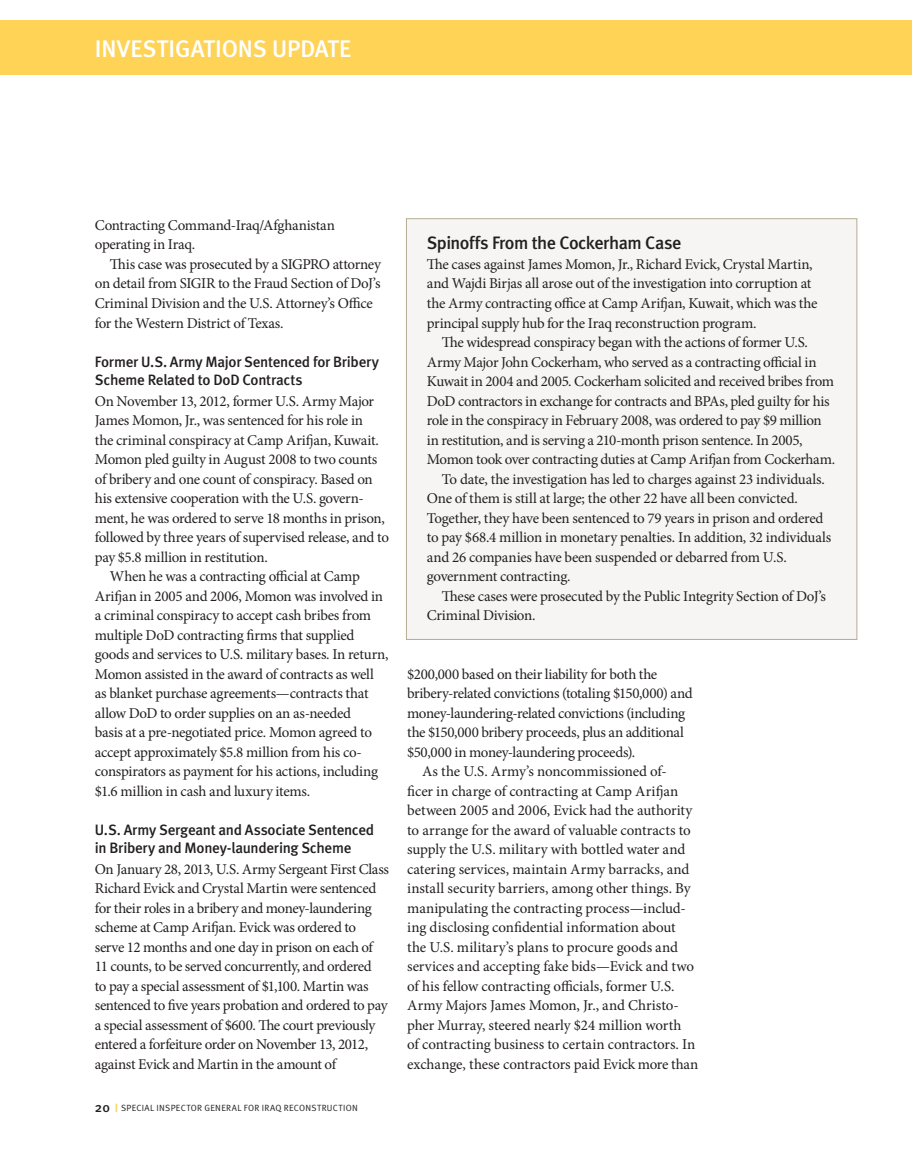
<style>
.page{position:relative;width:912px;height:1169px;background:#fff}
.page>*{position:absolute;margin:0;border:0;box-sizing:border-box;transform-origin:0 0}
.t1{font:500 24px "Meta";letter-spacing:-.005em;color:#fff}
.t2{font:500 18px "Meta";letter-spacing:-.025em;color:#231f20}
.t3{font:15px/19.5px "Minion Pro";letter-spacing:-.02em;color:#231f20}
.t4{font:15px "Minion Pro";color:#231f20}
.t5{font:500 15px/18px "Meta";letter-spacing:-.02em;color:#231f20}
.t6{font:9px "Meta Normal";letter-spacing:.04em;color:#231f20}
.s1{font-family:"Meta";font-weight:500;font-size:13.5px}
.s2{font-family:"Meta";font-weight:500;font-size:12px;color:#fed356}
</style>
<div class="page">
<div style="left:0;top:21px;width:912px;height:54px;background:#fed356"></div>
<div style="left:406px;top:219px;width:451px;height:420px;background:#f7f5f3"></div>
<h1 class="t1" style="left:95px;top:34px;width:40px">INVEST</h1>
<h1 class="t1" style="left:169px;top:34px;width:59px">IGAT IONS</h1>
<h1 class="t1" style="left:272px;top:34px;width:33px">UPDATE</h1>
<p class="t3" style="left:95px;top:215px;width:242px">Contracting Command-Iraq/Afghanistan operating in Iraq.</p>
<p class="t3" style="left:95px;top:254px;width:288px;text-indent:15px">This case was prosecuted by a SIGPRO attorney on detail from SIGIR to the Fraud Section of DoJ’s Criminal Division and the U.S. Attorney’s Office for the Western District of Texas.</p>
<p class="t5" style="left:95px;top:352px;width:286px">Former U.S. Army Major Sentenced for Bribery<br>Scheme Related to DoD Contracts</p>
<p class="t3" style="left:95px;top:391px;width:281px">On November 13, 2012, former U.S. Army Major</p>
<p class="t3" style="left:95px;top:410px;width:270px">James Momon, Jr., was sentenced for his role in</p>
<p class="t3" style="left:95px;top:430px;width:286px">the criminal conspiracy at Camp Arifjan, Kuwait.</p>
<p class="t3" style="left:95px;top:449px;width:284px">Momon pled guilty in August 2008 to two counts</p>
<p class="t3" style="left:95px;top:469px;width:279px">of bribery and one count of conspiracy. Based on</p>
<p class="t3" style="left:95px;top:488px;width:270px">his extensive cooperation with the U.S. govern-</p>
<p class="t3" style="left:95px;top:508px;width:292px">ment, he was ordered to serve 18 months in prison,</p>
<p class="t3" style="left:95px;top:527px;width:296px">followed by three years of supervised release, and to</p>
<p class="t3" style="left:95px;top:547px;width:174px">pay $5.8 million in restitution.</p>
<p class="t3" style="left:110px;top:566px;width:252px">When he was a contracting official at Camp</p>
<p class="t3" style="left:95px;top:586px;width:290px">Arifjan in 2005 and 2006, Momon was involved in</p>
<p class="t3" style="left:95px;top:605px;width:278px">a criminal conspiracy to accept cash bribes from</p>
<p class="t3" style="left:95px;top:625px;width:261px">multiple DoD contracting firms that supplied</p>
<p class="t3" style="left:95px;top:644px;width:295px">goods and services to U.S. military bases. In return,</p>
<p class="t3" style="left:95px;top:664px;width:280px">Momon assisted in the award of contracts as well</p>
<p class="t3" style="left:95px;top:683px;width:275px">as blanket purchase agreements—contracts that</p>
<p class="t3" style="left:95px;top:703px;width:258px">allow DoD to order supplies on an as-needed</p>
<p class="t3" style="left:95px;top:722px;width:279px">basis at a pre-negotiated price. Momon agreed to</p>
<p class="t3" style="left:95px;top:742px;width:269px">accept approximately $5.8 million from his co-</p>
<p class="t3" style="left:95px;top:761px;width:285px">conspirators as payment for his actions, including</p>
<p class="t3" style="left:95px;top:781px;width:217px">$1.6 million in cash and luxury items.</p>
<p class="t5" style="left:95px;top:820px;width:281px">U.S. Army Sergeant and Associate Sentenced in Bribery and Money-laundering Scheme</p>
<p class="t3" style="left:95px;top:859px;width:296px">On January 28, 2013, U.S. Army Sergeant First Class Richard Evick and Crystal Martin were sentenced for their roles in a bribery and money-laundering scheme at Camp Arifjan. Evick was ordered to serve 12 months and one day in prison on each of 11 counts, to be served concurrently, and ordered<br>to pay a special assessment of $1,100. Martin was sentenced to five years probation and ordered to pay a special assessment of $600. The court previously entered a forfeiture order on November 13, 2012, against Evick and Martin in the amount of</p>
<p class="t6" style="left:95px;top:1103px;width:265px"><span class="s1">20</span> <span class="s2">I</span> SPECIAL INSPECTOR GENERAL FOR IRAQ RECONSTRUCTION</p>
<p class="t2" style="left:427px;top:233px;width:256px">Spinoffs From the Cockerham Case</p>
<p class="t3" style="left:427px;top:254px;width:392px">The cases against James Momon, Jr., Richard Evick, Crystal Martin, and Wajdi Birjas all arose out of the investigation into corruption at the Army contracting office at Camp Arifjan, Kuwait, which was the principal supply hub for the Iraq reconstruction program.</p>
<p class="t3" style="left:442px;top:332px;width:368px">The widespread conspiracy began with the actions of former U.S.</p>
<p class="t3" style="left:427px;top:352px;width:391px">Army Major John Cockerham, who served as a contracting official in</p>
<p class="t3" style="left:427px;top:371px;width:409px">Kuwait in 2004 and 2005. Cockerham solicited and received bribes from</p>
<p class="t3" style="left:427px;top:391px;width:404px">DoD contractors in exchange for contracts and BPAs, pled guilty for his</p>
<p class="t3" style="left:427px;top:410px;width:396px">role in the conspiracy in February 2008, was ordered to pay $9 million</p>
<p class="t3" style="left:427px;top:430px;width:377px">in restitution, and is serving a 210-month prison sentence. In 2005,</p>
<p class="t3" style="left:427px;top:449px;width:410px">Momon took over contracting duties at Camp Arifjan from Cockerham.</p>
<p class="t3" style="left:442px;top:469px;width:385px">To date, the investigation has led to charges against 23 individuals.</p>
<p class="t3" style="left:427px;top:488px;width:373px">One of them is still at large; the other 22 have all been convicted.</p>
<p class="t3" style="left:427px;top:508px;width:398px">Together, they have been sentenced to 79 years in prison and ordered</p>
<p class="t3" style="left:427px;top:527px;width:406px">to pay $68.4 million in monetary penalties. In addition, 32 individuals</p>
<p class="t3" style="left:427px;top:547px;width:362px">and 26 companies have been suspended or debarred from U.S.</p>
<p class="t3" style="left:427px;top:566px;width:145px">government contracting.</p>
<p class="t3" style="left:442px;top:586px;width:386px">These cases were prosecuted by the Public Integrity Section of DoJ’s</p>
<p class="t3" style="left:427px;top:605px;width:110px">Criminal Division.</p>
<p class="t3" style="left:407px;top:664px;width:252px">$200,000 based on their liability for both the</p>
<p class="t3" style="left:407px;top:683px;width:287px">bribery-related convictions (totaling $150,000) and</p>
<p class="t3" style="left:407px;top:703px;width:279px">money-laundering-related convictions (including</p>
<p class="t3" style="left:407px;top:722px;width:278px">the $150,000 bribery proceeds, plus an additional</p>
<p class="t3" style="left:407px;top:742px;width:229px">$50,000 in money-laundering proceeds).</p>
<p class="t3" style="left:422px;top:761px;width:246px">As the U.S. Army’s noncommissioned of-</p>
<p class="t4" style="left:407px;top:781px;width:273px">ficer in charge of contracting at Camp Arifjan</p>
<p class="t4" style="left:407px;top:800px;width:287px">between 2005 and 2006, Evick had the authority</p>
<p class="t3" style="left:407px;top:820px;width:285px">to arrange for the award of valuable contracts to</p>
<p class="t3" style="left:407px;top:839px;width:280px">supply the U.S. military with bottled water and</p>
<p class="t4" style="left:407px;top:859px;width:284px">catering services, maintain Army barracks, and</p>
<p class="t4" style="left:407px;top:878px;width:285px">install security barriers, among other things. By</p>
<p class="t3" style="left:407px;top:898px;width:280px">manipulating the contracting process—includ-</p>
<p class="t3" style="left:407px;top:917px;width:270px">ing disclosing confidential information about</p>
<p class="t4" style="left:407px;top:937px;width:272px">the U.S. military’s plans to procure goods and</p>
<p class="t3" style="left:407px;top:956px;width:288px">services and accepting fake bids—Evick and two</p>
<p class="t3" style="left:407px;top:976px;width:269px">of his fellow contracting officials, former U.S.</p>
<p class="t3" style="left:407px;top:995px;width:273px">Army Majors James Momon, Jr., and Christo-</p>
<p class="t3" style="left:407px;top:1015px;width:276px">pher Murray, steered nearly $24 million worth</p>
<p class="t4" style="left:407px;top:1034px;width:290px">of contracting business to certain contractors. In</p>
<p class="t3" style="left:407px;top:1054px;width:293px">exchange, these contractors paid Evick more than</p>
</div>
